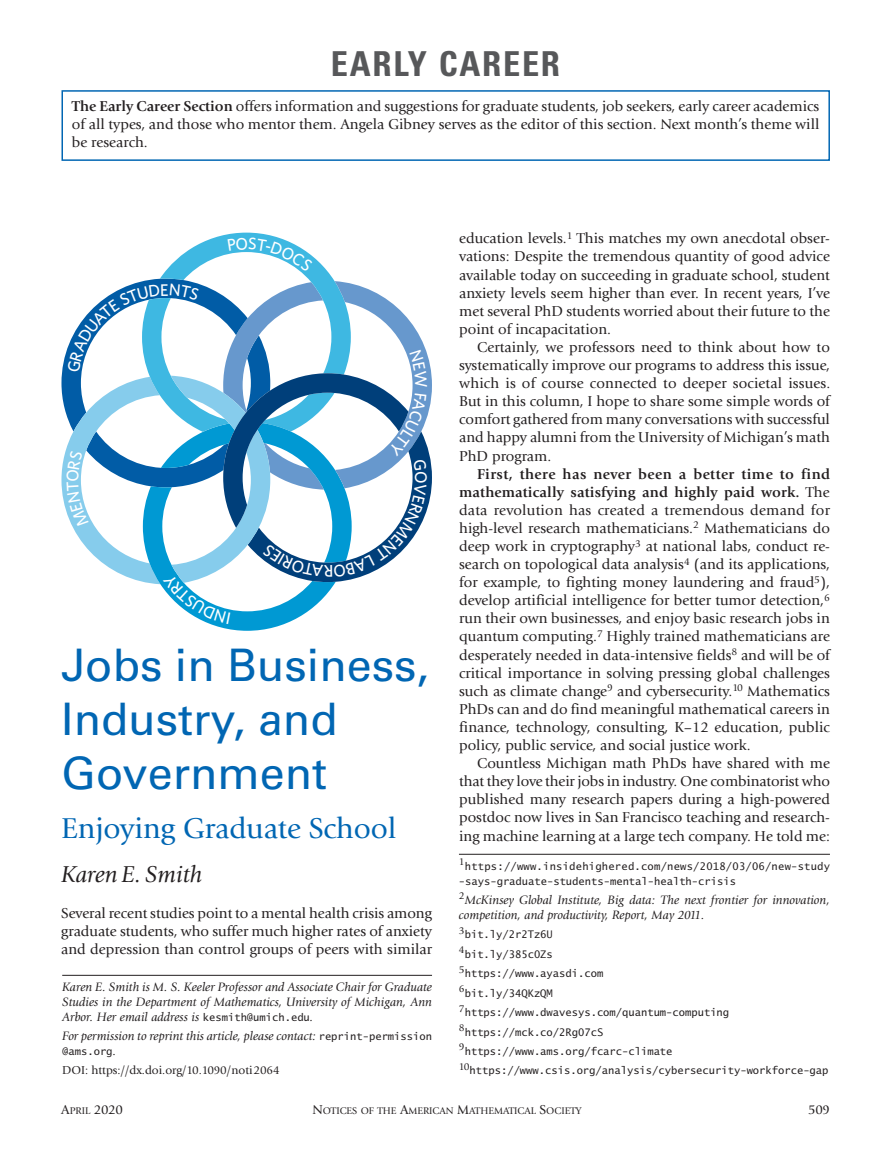
<style>
.page{position:relative;width:891px;height:1161px;background:#fff}
.page>*{position:absolute;margin:0;border:0;box-sizing:border-box;transform-origin:0 0}
.t1{font:44.85px/53.8px "Univers LT Std";color:#0166b3}
.t2{font:700 condensed 34.35px "Univers LT Std";letter-spacing:.05em;color:#57585a}
.t3{font:29.85px "Giovanni Std";letter-spacing:-.005em;color:#0166b3}
.t4{font:italic 23.85px "Giovanni Std";letter-spacing:-.005em;color:#231f20}
.t5{font:500 16.8px "Whitney";color:#fff}
.t6{font:15px/18.1px "Giovanni Std";color:#231f20;text-align:justify}
.t7{font:13.5px "Giovanni Std";letter-spacing:-.02em;color:#231f20}
.t8{font:italic 12.75px/15px "Giovanni Std";color:#231f20;text-align:justify}
.t9{font:12px "Giovanni Std";color:#231f20}
.t10{font:10.5px/19.5px "Lucida Sans Typewriter";color:#231f20}
.t11{font:10.5px/15px "Lucida Sans Typewriter";letter-spacing:.02em;color:#231f20}
.t12{font:10.05px "Giovanni Std";color:#231f20}
.s1{font-weight:700}
.s2{font-family:"Lucida Sans Typewriter";font-style:normal;font-size:10.5px}
.s3{font-family:"Giovanni Std";font-size:12.75px}
.s4{font-size:10.05px}
.s5{font-size:13.5px}
</style>
<div class="page">
<div style="left:62px;top:90px;width:768px;height:71px;border:1px solid #0166b3"></div>
<hr style="left:62px;top:975px;width:370px;height:1px;background:#231f20">
<hr style="left:459px;top:854px;width:371px;height:1px;background:#231f20">
<svg style="left:61px;top:233px;width:371px;height:398px"></svg>
<h2 class="t2" style="left:331px;top:43px;width:231px">EARLY CAREER</h2>
<p class="t6" style="left:72px;top:98px;width:749px"><span class="s1">The Early Career Section</span> offers information and suggestions for graduate students, job seekers, early career academics of all types, and those who mentor them. Angela Gibney serves as the editor of this section. Next month’s theme will be research.</p>
<p class="t5" style="left:432px;top:471px;width:14px;rotate:90deg">O</p>
<h1 class="t1" style="left:61px;top:639px;width:369px">Jobs in Business,<br>Industry, and<br>Government</h1>
<h3 class="t3" style="left:61px;top:812px;width:337px">Enjoying Graduate School</h3>
<h3 class="t4" style="left:61px;top:861px;width:142px">Karen E. Smith</h3>
<p class="t6" style="left:61px;top:904px;width:372px">Several recent studies point to a mental health crisis among graduate students, who suffer much higher rates of anxiety and depression than control groups of peers with similar</p>
<p class="t8" style="left:62px;top:979px;width:371px">Karen E. Smith is M. S. Keeler Professor and Associate Chair for Graduate Studies in the Department of Mathematics, University of Michigan, Ann Arbor. Her email address is <span class="s2">kesmith@umich.edu</span>.</p>
<p class="t8" style="left:62px;top:1028px;width:371px">For permission to reprint this article, please contact: <span class="s2">reprint-permission</span></p>
<p class="t10" style="left:62px;top:1041px;width:55px">@ams.org<span class="s3">.</span></p>
<p class="t9" style="left:62px;top:1064px;width:219px">DOI: https://dx.doi.org/10.1090/noti2064</p>
<p class="t6" style="left:459px;top:230px;width:372px">education levels.<sup>1</sup> This matches my own anecdotal obser&shy;vations: Despite the tremendous quantity of good advice available today on succeeding in graduate school, student anxiety levels seem higher than ever. In recent years, I’ve met several PhD students worried about their future to the point of incapacitation.</p>
<p class="t6" style="left:459px;top:338px;width:373px;text-indent:18px">Certainly, we professors need to think about how to systematically improve our programs to address this issue, which is of course connected to deeper societal issues.<br>But in this column, I hope to share some simple words of comfort gathered from many conversations with successful and happy alumni from the University of Michigan’s math PhD program.</p>
<p class="t6" style="left:459px;top:465px;width:372px;text-indent:18px"><span class="s1">First, there has never been a better time to find mathematically satisfying and highly paid work.</span> The data revolution has created a tremendous demand for high-level research mathematicians.<sup>2</sup> Mathematicians do deep work in cryptography<sup>3</sup> at national labs, conduct re&shy;search on topological data analysis<sup>4</sup> (and its applications, for example, to fighting money laundering and fraud<sup>5</sup>), develop artificial intelligence for better tumor detection,<sup>6 </sup>run their own businesses, and enjoy basic research jobs in quantum computing.<sup>7</sup> Highly trained mathematicians are desperately needed in data-intensive fields<sup>8</sup> and will be of critical importance in solving pressing global challenges such as climate change<sup>9</sup> and cybersecurity.<sup>10</sup> Mathematics PhDs can and do find meaningful mathematical careers in finance, technology, consulting, K–12 education, public policy, public service, and social justice work.</p>
<p class="t6" style="left:459px;top:754px;width:372px;text-indent:18px">Countless Michigan math PhDs have shared with me that they love their jobs in industry. One combinatorist who published many research papers during a high-powered postdoc now lives in San Francisco teaching and research&shy;ing machine learning at a large tech company. He told me:</p>
<p class="t11" style="left:459px;top:858px;width:373px"><sup>1</sup>https://www.insidehighered.com/news/2018/03/06/new-study -says-graduate-students-mental-health-crisis</p>
<p class="t8" style="left:459px;top:892px;width:373px"><sup>2</sup>McKinsey Global Institute, Big data: The next frontier for innovation, competition, and productivity, Report, May 2011.</p>
<p class="t10" style="left:459px;top:925px;width:371px"><sup>3</sup>bit.ly/2r2Tz6U<br><sup>4</sup>bit.ly/385c0Zs<br><sup>5</sup>https://www.ayasdi.com<br><sup>6</sup>bit.ly/34QKzQM<br><sup>7</sup>https://www.dwavesys.com/quantum-computing <sup>8</sup>https://mck.co/2Rg07cS<br><sup>9</sup>https://www.ams.org/fcarc-climate <sup>10</sup>https://www.csis.org/analysis/cybersecurity-workforce-gap</p>
<p class="t7" style="left:61px;top:1102px;width:63px">A<span class="s4">PRIL</span> 2020</p>
<p class="t12" style="left:312px;top:1105px;width:271px"><span class="s5">N</span>OTICES OF THE <span class="s5">A</span>MERICAN <span class="s5">M</span>ATHEMATICAL <span class="s5">S</span>OCIETY</p>
<p class="t7" style="left:808px;top:1102px;width:23px">509</p>
</div>
